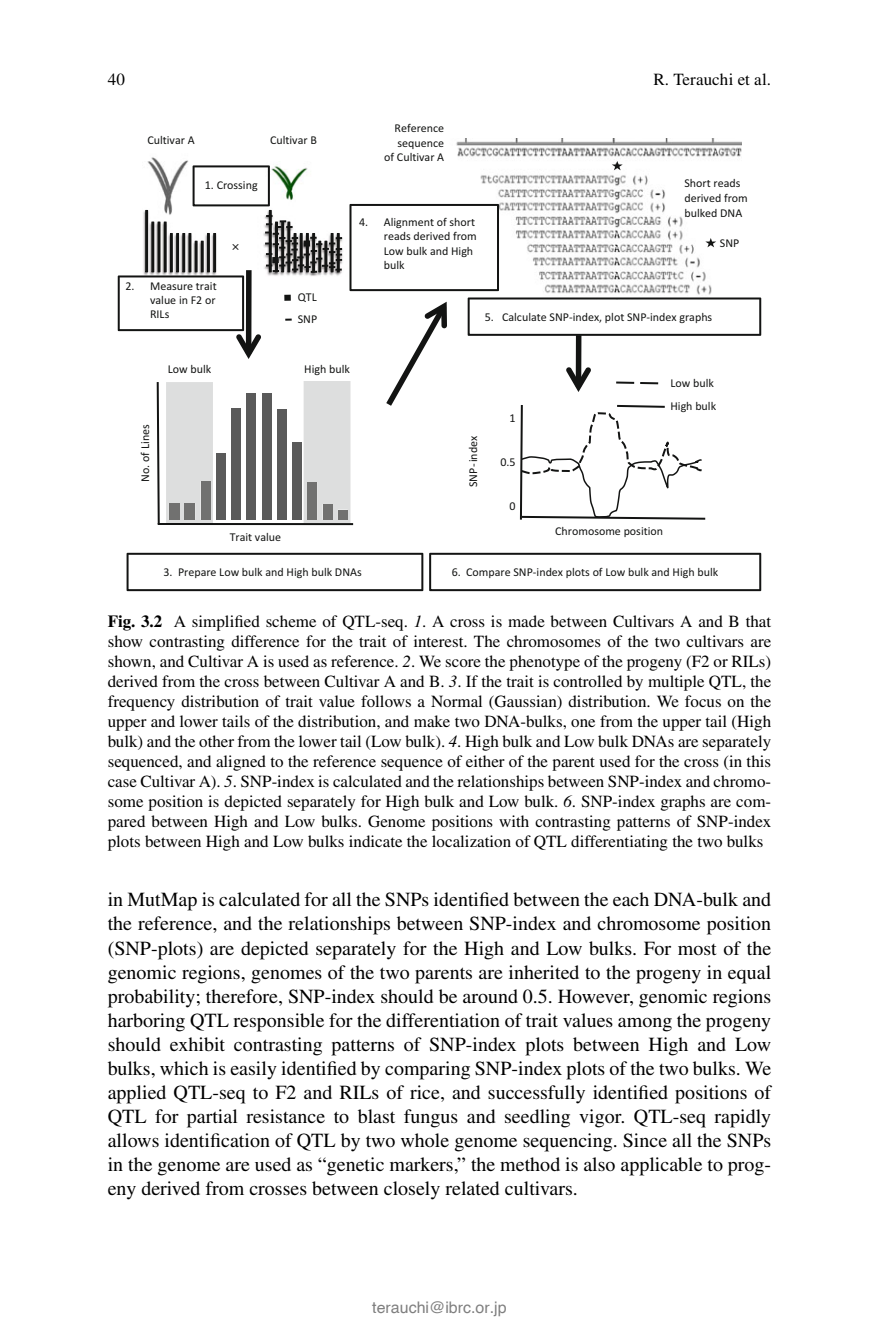
<style>
.page{position:relative;width:879px;height:1333px;background:#fff}
.page>*{position:absolute;margin:0;border:0;box-sizing:border-box;transform-origin:0 0}
.t1{font:20px/24px "Lsqjcq Hfcdlv Times";color:#000;text-align:justify}
.t2{font:17px/20px "Lsqjcq Hfcdlv Times";color:#000;text-align:justify}
.t3{font:16px "font 000000001 b 99 a 59 d";color:#7f7f7f}
.t4{font:12px/14.4px "Bpxgdw Kplkpd Calibri";color:#131413}
.t5{font:12px "Gslcpx Ctdnyh Helvetica";color:#131413}
.s1{font-family:"Kshswr Jbtscl Times";font-weight:700}
.s2{font-family:"Ppvjdr Qqyvtk Times";font-style:italic}
</style>
<div class="page">
<img style="left:147px;top:139px;width:594px;height:160px">
<hr style="left:616px;top:381px;width:18px;height:3px;background:#131413">
<svg style="left:640px;top:382px;width:18px;height:2px"></svg>
<svg style="left:520px;top:405px;width:185px;height:114px"></svg>
<div style="left:216px;top:453px;width:10px;height:66px;background:#5a5a5a"></div>
<div style="left:231px;top:408px;width:10px;height:111px;background:#5a5a5a"></div>
<div style="left:246px;top:393px;width:10px;height:126px;background:#5a5a5a"></div>
<div style="left:262px;top:393px;width:9px;height:126px;background:#5a5a5a"></div>
<div style="left:277px;top:409px;width:10px;height:110px;background:#5a5a5a"></div>
<div style="left:292px;top:442px;width:10px;height:77px;background:#5a5a5a"></div>
<div style="left:166px;top:382px;width:47px;height:141px;background:#dddede"></div>
<div style="left:169px;top:503px;width:10px;height:16px;background:#717170"></div>
<div style="left:185px;top:503px;width:10px;height:16px;background:#717170"></div>
<div style="left:201px;top:481px;width:9px;height:38px;background:#717170"></div>
<div style="left:304px;top:381px;width:46px;height:142px;background:#dddede"></div>
<div style="left:307px;top:482px;width:10px;height:37px;background:#717170"></div>
<div style="left:323px;top:504px;width:9px;height:15px;background:#717170"></div>
<div style="left:338px;top:509px;width:10px;height:10px;background:#717170"></div>
<hr style="left:158px;top:523px;width:195px;height:2px;background:#131413">
<svg style="left:157px;top:382px;width:3px;height:142px"></svg>
<svg style="left:386px;top:302px;width:61px;height:104px"></svg>
<svg style="left:566px;top:367px;width:25px;height:25px"></svg>
<div style="left:576px;top:335px;width:5px;height:51px;background:#131413"></div>
<svg style="left:127px;top:553px;width:296px;height:38px"></svg>
<svg style="left:468px;top:297px;width:293px;height:39px"></svg>
<svg style="left:349px;top:204px;width:150px;height:87px"></svg>
<svg style="left:429px;top:553px;width:332px;height:38px"></svg>
<svg style="left:118px;top:165px;width:224px;height:194px"></svg>
<svg style="left:612px;top:161px;width:11px;height:9px"></svg>
<svg style="left:705px;top:238px;width:11px;height:9px"></svg>
<p class="t2" style="left:108px;top:69px;width:19px">40</p>
<p class="t2" style="left:653px;top:69px;width:119px">R. Terauchi et al.</p>
<p class="t4" style="left:147px;top:132px;width:49px">Cultivar A</p>
<p class="t4" style="left:270px;top:132px;width:48px">Cultivar B</p>
<p class="t4" style="left:384px;top:121px;width:61px;text-align:right">Reference sequence<br>of Cultivar A</p>
<p class="t4" style="left:205px;top:178px;width:54px">1. Crossing</p>
<p class="t5" style="left:232px;top:238px;width:9px">×</p>
<p class="t4" style="left:384px;top:214px;width:94px;text-indent:-25px">4. Alignment of short reads derived from<br>Low bulk and High bulk</p>
<p class="t4" style="left:684px;top:175px;width:65px;line-height:15.4px">Short reads derived from bulked DNA</p>
<p class="t4" style="left:720px;top:235px;width:21px">SNP</p>
<p class="t4" style="left:150px;top:278px;width:68px;text-align:justify;text-indent:-25px">2. Measure trait value in F2 or RILs</p>
<p class="t4" style="left:298px;top:285px;width:21px;line-height:22px">QTL<br>SNP</p>
<p class="t4" style="left:485px;top:309px;width:229px">5. Calculate SNP-index, plot SNP-index graphs</p>
<p class="t4" style="left:168px;top:361px;width:45px">Low bulk</p>
<p class="t4" style="left:304px;top:361px;width:47px">High bulk</p>
<p class="t4" style="left:138px;top:481px;width:59px;rotate:-90deg">No. of Lines</p>
<p class="t4" style="left:230px;top:529px;width:53px">Trait value</p>
<p class="t4" style="left:466px;top:487px;width:53px;rotate:-90deg">SNP-index</p>
<p class="t4" style="left:510px;top:410px;width:8px">1</p>
<p class="t4" style="left:500px;top:454px;width:17px">0.5</p>
<p class="t4" style="left:510px;top:498px;width:8px">0</p>
<p class="t4" style="left:670px;top:371px;width:47px;line-height:23.4px">Low bulk<br>High bulk</p>
<p class="t4" style="left:555px;top:524px;width:109px">Chromosome position</p>
<p class="t4" style="left:163px;top:564px;width:200px">3. Prepare Low bulk and High bulk DNAs</p>
<p class="t4" style="left:452px;top:564px;width:268px">6. Compare SNP-index plots of Low bulk and High bulk</p>
<p class="t2" style="left:108px;top:611px;width:665px"><span class="s1">Fig. 3.2</span> A simplified scheme of QTL-seq. <span class="s2">1</span> . A cross is made between Cultivars A and B that show contrasting difference for the trait of interest. The chromosomes of the two cultivars are shown, and Cultivar A is used as reference. <span class="s2">2</span> . We score the phenotype of the progeny (F2 or RILs) derived from the cross between Cultivar A and B. <span class="s2">3</span> . If the trait is controlled by multiple QTL, the frequency distribution of trait value follows a Normal (Gaussian) distribution. We focus on the upper and lower tails of the distribution, and make two DNA-bulks, one from the upper tail (High bulk) and the other from the lower tail (Low bulk). <span class="s2">4</span> . High bulk and Low bulk DNAs are separately sequenced, and aligned to the reference sequence of either of the parent used for the cross (in this case Cultivar A). <span class="s2">5</span> . SNP-index is calculated and the relationships between SNP-index and chromo&shy;some position is depicted separately for High bulk and Low bulk. <span class="s2">6</span> . SNP-index graphs are com&shy;pared between High and Low bulks. Genome positions with contrasting patterns of SNP-index plots between High and Low bulks indicate the localization of QTL differentiating the two bulks</p>
<p class="t1" style="left:108px;top:887px;width:665px">in MutMap is calculated for all the SNPs identified between the each DNA-bulk and the reference, and the relationships between SNP-index and chromosome position (SNP-plots) are depicted separately for the High and Low bulks. For most of the genomic regions, genomes of the two parents are inherited to the progeny in equal probability; therefore, SNP-index should be around 0.5. However, genomic regions harboring QTL responsible for the differentiation of trait values among the progeny should exhibit contrasting patterns of SNP-index plots between High and Low bulks, which is easily identified by comparing SNP-index plots of the two bulks. We applied QTL-seq to F2 and RILs of rice, and successfully identified positions of QTL for partial resistance to blast fungus and seedling vigor. QTL-seq rapidly allows identification of QTL by two whole genome sequencing. Since all the SNPs in the genome are used as “genetic markers,” the method is also applicable to prog&shy;eny derived from crosses between closely related cultivars.</p>
<p class="t3" style="left:372px;top:1297px;width:136px">terauchi@ibrc.or.jp</p>
</div>
